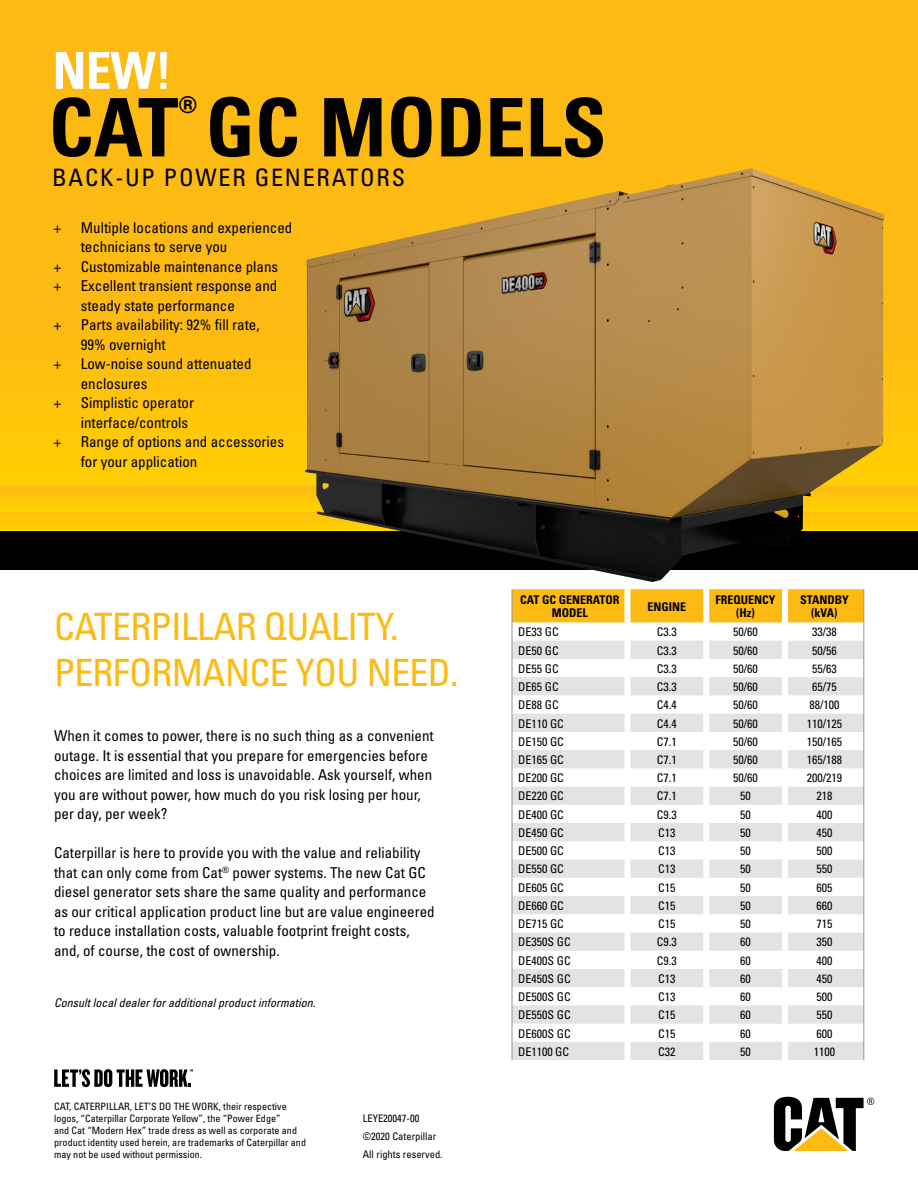
<style>
.page{position:relative;width:918px;height:1188px;background:#fff}
.page>*{position:absolute;margin:0;border:0;box-sizing:border-box;transform-origin:0 0}
.t1{font:80.7px "Univers LTCYR 67 Bold Cond";color:#000}
.t2{font:51px "Univers LTCYR 67 Bold Cond";color:#fff}
.t3{font:condensed 37.65px/45.5px "Univers LTCYR 57";letter-spacing:-.015em;color:#fdba12}
.t4{font:condensed 24px "Univers LTCYR 57";letter-spacing:.075em;color:#000}
.t5{font:condensed 15px/19.5px "Univers";color:#000}
.t6{font:condensed 15px/19.5px "Univers LTCYR 57";color:#000}
.t7{font:condensed 12px "Univers LTCYR 57";color:#000}
.t8{font:12px/12.8px "Univers LTCYR 67 Bold Cond";color:#000;text-align:center}
.t9{font:italic condensed 12px "Univers";color:#000}
.t10{font:condensed 10.5px/18px "Univers";color:#000}
.t11{font:condensed 10.2px/12px "Univers";color:#000}
</style>
<div class="page">
<div style="left:0;top:0;width:918px;height:534px;background:linear-gradient(to bottom,#fcb515,#ffc709)"></div>
<div style="left:0;top:487px;width:918px;height:25px;background:#ffc708"></div>
<div style="left:0;top:512px;width:918px;height:18px;background:#ffc906"></div>
<div style="left:0;top:531px;width:918px;height:39px;background:#000"></div>
<img style="left:305px;top:168px;width:579px;height:414px">
<svg style="left:512px;top:589px;width:353px;height:471px"></svg>
<svg style="left:54px;top:1069px;width:139px;height:18px"></svg>
<svg style="left:774px;top:1097px;width:100px;height:54px"></svg>
<h2 class="t2" style="left:52px;top:39px;width:121px">NEW!</h2>
<h1 class="t1" style="left:49px;top:78px;width:559px">CAT<sup>®</sup> GC MODELS</h1>
<h3 class="t4" style="left:52px;top:162px;width:355px">BACK-UP POWER GENERATORS</h3>
<p class="t6" style="left:54px;top:217px;width:9px">+</p>
<p class="t6" style="left:81px;top:217px;width:213px">Multiple locations and experienced technicians to serve you</p>
<p class="t6" style="left:54px;top:256px;width:9px">+</p>
<p class="t6" style="left:81px;top:256px;width:199px">Customizable maintenance plans</p>
<p class="t6" style="left:54px;top:276px;width:9px">+</p>
<p class="t6" style="left:81px;top:276px;width:198px">Excellent transient response and steady state performance</p>
<p class="t6" style="left:54px;top:315px;width:9px">+</p>
<p class="t6" style="left:81px;top:315px;width:181px">Parts availability: 92% fill rate,<br>99% overnight</p>
<p class="t6" style="left:54px;top:354px;width:9px">+</p>
<p class="t6" style="left:81px;top:354px;width:172px">Low-noise sound attenuated enclosures</p>
<p class="t6" style="left:54px;top:393px;width:9px">+</p>
<p class="t6" style="left:81px;top:393px;width:115px">Simplistic operator interface/controls</p>
<p class="t6" style="left:54px;top:432px;width:9px">+</p>
<p class="t6" style="left:81px;top:432px;width:205px">Range of options and accessories for your application</p>
<h3 class="t3" style="left:54px;top:603px;width:406px">CATERPILLAR QUALITY.<br>PERFORMANCE YOU NEED.</h3>
<p class="t5" style="left:54px;top:726px;width:381px">When it comes to power, there is no such thing as a convenient outage. It is essential that you prepare for emergencies before choices are limited and loss is unavoidable. Ask yourself, when you are without power, how much do you risk losing per hour, per day, per week?</p>
<p class="t5" style="left:54px;top:843px;width:382px">Caterpillar is here to provide you with the value and reliability that can only come from Cat<sup>®</sup> power systems. The new Cat GC diesel generator sets share the same quality and performance as our critical application product line but are value engineered to reduce installation costs, valuable footprint freight costs, and, of course, the cost of ownership.</p>
<p class="t9" style="left:54px;top:995px;width:263px">Consult local dealer for additional product information.</p>
<p class="t11" style="left:54px;top:1100px;width:253px">CAT, CATERPILLAR, LET’S DO THE WORK, their respective logos, “Caterpillar Corporate Yellow”, the “Power Edge”<br>and Cat “Modern Hex” trade dress as well as corporate and product identity used herein, are trademarks of Caterpillar and may not be used without permission.</p>
<p class="t10" style="left:363px;top:1109px;width:81px">LEYE20047-00 ©2020 Caterpillar<br>All rights reserved.</p>
<p class="t8" style="left:520px;top:593px;width:101px">CAT GC GENERATOR<br>MODEL</p>
<p class="t8" style="left:648px;top:600px;width:40px">ENGINE</p>
<p class="t8" style="left:716px;top:593px;width:62px">FREQUENCY (Hz)</p>
<p class="t8" style="left:800px;top:593px;width:50px">STANDBY (kVA)</p>
<p class="t7" style="left:518px;top:624px;width:42px">DE33 GC</p>
<p class="t7" style="left:657px;top:624px;width:21px">C3.3</p>
<p class="t7" style="left:733px;top:624px;width:26px">50/60</p>
<p class="t7" style="left:812px;top:624px;width:26px">33/38</p>
<p class="t7" style="left:518px;top:643px;width:42px">DE50 GC</p>
<p class="t7" style="left:657px;top:643px;width:21px">C3.3</p>
<p class="t7" style="left:733px;top:643px;width:26px">50/60</p>
<p class="t7" style="left:812px;top:643px;width:26px">50/56</p>
<p class="t7" style="left:518px;top:661px;width:42px">DE55 GC</p>
<p class="t7" style="left:657px;top:661px;width:21px">C3.3</p>
<p class="t7" style="left:733px;top:661px;width:26px">50/60</p>
<p class="t7" style="left:812px;top:661px;width:26px">55/63</p>
<p class="t7" style="left:518px;top:679px;width:42px">DE65 GC</p>
<p class="t7" style="left:657px;top:679px;width:21px">C3.3</p>
<p class="t7" style="left:733px;top:679px;width:26px">50/60</p>
<p class="t7" style="left:812px;top:679px;width:26px">65/75</p>
<p class="t7" style="left:518px;top:697px;width:42px">DE88 GC</p>
<p class="t7" style="left:657px;top:697px;width:21px">C4.4</p>
<p class="t7" style="left:733px;top:697px;width:26px">50/60</p>
<p class="t7" style="left:809px;top:697px;width:31px">88/100</p>
<p class="t7" style="left:518px;top:716px;width:47px">DE110 GC</p>
<p class="t7" style="left:657px;top:716px;width:21px">C4.4</p>
<p class="t7" style="left:733px;top:716px;width:26px">50/60</p>
<p class="t7" style="left:807px;top:716px;width:37px">110/125</p>
<p class="t7" style="left:518px;top:734px;width:47px">DE150 GC</p>
<p class="t7" style="left:657px;top:734px;width:21px">C7.1</p>
<p class="t7" style="left:733px;top:734px;width:26px">50/60</p>
<p class="t7" style="left:807px;top:734px;width:37px">150/165</p>
<p class="t7" style="left:518px;top:752px;width:47px">DE165 GC</p>
<p class="t7" style="left:657px;top:752px;width:21px">C7.1</p>
<p class="t7" style="left:733px;top:752px;width:26px">50/60</p>
<p class="t7" style="left:807px;top:752px;width:37px">165/188</p>
<p class="t7" style="left:518px;top:770px;width:47px">DE200 GC</p>
<p class="t7" style="left:657px;top:770px;width:21px">C7.1</p>
<p class="t7" style="left:733px;top:770px;width:26px">50/60</p>
<p class="t7" style="left:807px;top:770px;width:37px">200/219</p>
<p class="t7" style="left:518px;top:789px;width:47px">DE220 GC</p>
<p class="t7" style="left:657px;top:789px;width:21px">C7.1</p>
<p class="t7" style="left:740px;top:789px;width:12px">50</p>
<p class="t7" style="left:816px;top:789px;width:17px">218</p>
<p class="t7" style="left:518px;top:807px;width:47px">DE400 GC</p>
<p class="t7" style="left:657px;top:807px;width:21px">C9.3</p>
<p class="t7" style="left:740px;top:807px;width:12px">50</p>
<p class="t7" style="left:816px;top:807px;width:17px">400</p>
<p class="t7" style="left:518px;top:825px;width:47px">DE450 GC</p>
<p class="t7" style="left:658px;top:825px;width:19px">C13</p>
<p class="t7" style="left:740px;top:825px;width:12px">50</p>
<p class="t7" style="left:816px;top:825px;width:17px">450</p>
<p class="t7" style="left:518px;top:843px;width:47px">DE500 GC</p>
<p class="t7" style="left:658px;top:843px;width:19px">C13</p>
<p class="t7" style="left:740px;top:843px;width:12px">50</p>
<p class="t7" style="left:816px;top:843px;width:17px">500</p>
<p class="t7" style="left:518px;top:862px;width:47px">DE550 GC</p>
<p class="t7" style="left:658px;top:862px;width:19px">C13</p>
<p class="t7" style="left:740px;top:862px;width:12px">50</p>
<p class="t7" style="left:816px;top:862px;width:17px">550</p>
<p class="t7" style="left:518px;top:880px;width:47px">DE605 GC</p>
<p class="t7" style="left:658px;top:880px;width:19px">C15</p>
<p class="t7" style="left:740px;top:880px;width:12px">50</p>
<p class="t7" style="left:816px;top:880px;width:17px">605</p>
<p class="t7" style="left:518px;top:898px;width:47px">DE660 GC</p>
<p class="t7" style="left:658px;top:898px;width:19px">C15</p>
<p class="t7" style="left:740px;top:898px;width:12px">50</p>
<p class="t7" style="left:816px;top:898px;width:17px">660</p>
<p class="t7" style="left:518px;top:916px;width:47px">DE715 GC</p>
<p class="t7" style="left:658px;top:916px;width:19px">C15</p>
<p class="t7" style="left:740px;top:916px;width:12px">50</p>
<p class="t7" style="left:816px;top:916px;width:17px">715</p>
<p class="t7" style="left:518px;top:935px;width:54px">DE350S GC</p>
<p class="t7" style="left:657px;top:935px;width:21px">C9.3</p>
<p class="t7" style="left:740px;top:935px;width:12px">60</p>
<p class="t7" style="left:816px;top:935px;width:17px">350</p>
<p class="t7" style="left:518px;top:953px;width:54px">DE400S GC</p>
<p class="t7" style="left:657px;top:953px;width:21px">C9.3</p>
<p class="t7" style="left:740px;top:953px;width:12px">60</p>
<p class="t7" style="left:816px;top:953px;width:17px">400</p>
<p class="t7" style="left:518px;top:971px;width:54px">DE450S GC</p>
<p class="t7" style="left:658px;top:971px;width:19px">C13</p>
<p class="t7" style="left:740px;top:971px;width:12px">60</p>
<p class="t7" style="left:816px;top:971px;width:17px">450</p>
<p class="t7" style="left:518px;top:989px;width:54px">DE500S GC</p>
<p class="t7" style="left:658px;top:989px;width:19px">C13</p>
<p class="t7" style="left:740px;top:989px;width:12px">60</p>
<p class="t7" style="left:816px;top:989px;width:17px">500</p>
<p class="t7" style="left:518px;top:1007px;width:54px">DE550S GC</p>
<p class="t7" style="left:658px;top:1007px;width:19px">C15</p>
<p class="t7" style="left:740px;top:1007px;width:12px">60</p>
<p class="t7" style="left:816px;top:1007px;width:17px">550</p>
<p class="t7" style="left:518px;top:1026px;width:54px">DE600S GC</p>
<p class="t7" style="left:658px;top:1026px;width:19px">C15</p>
<p class="t7" style="left:740px;top:1026px;width:12px">60</p>
<p class="t7" style="left:816px;top:1026px;width:17px">600</p>
<p class="t7" style="left:518px;top:1044px;width:53px">DE1100 GC</p>
<p class="t7" style="left:658px;top:1044px;width:19px">C32</p>
<p class="t7" style="left:740px;top:1044px;width:12px">50</p>
<p class="t7" style="left:814px;top:1044px;width:23px">1100</p>
</div>
